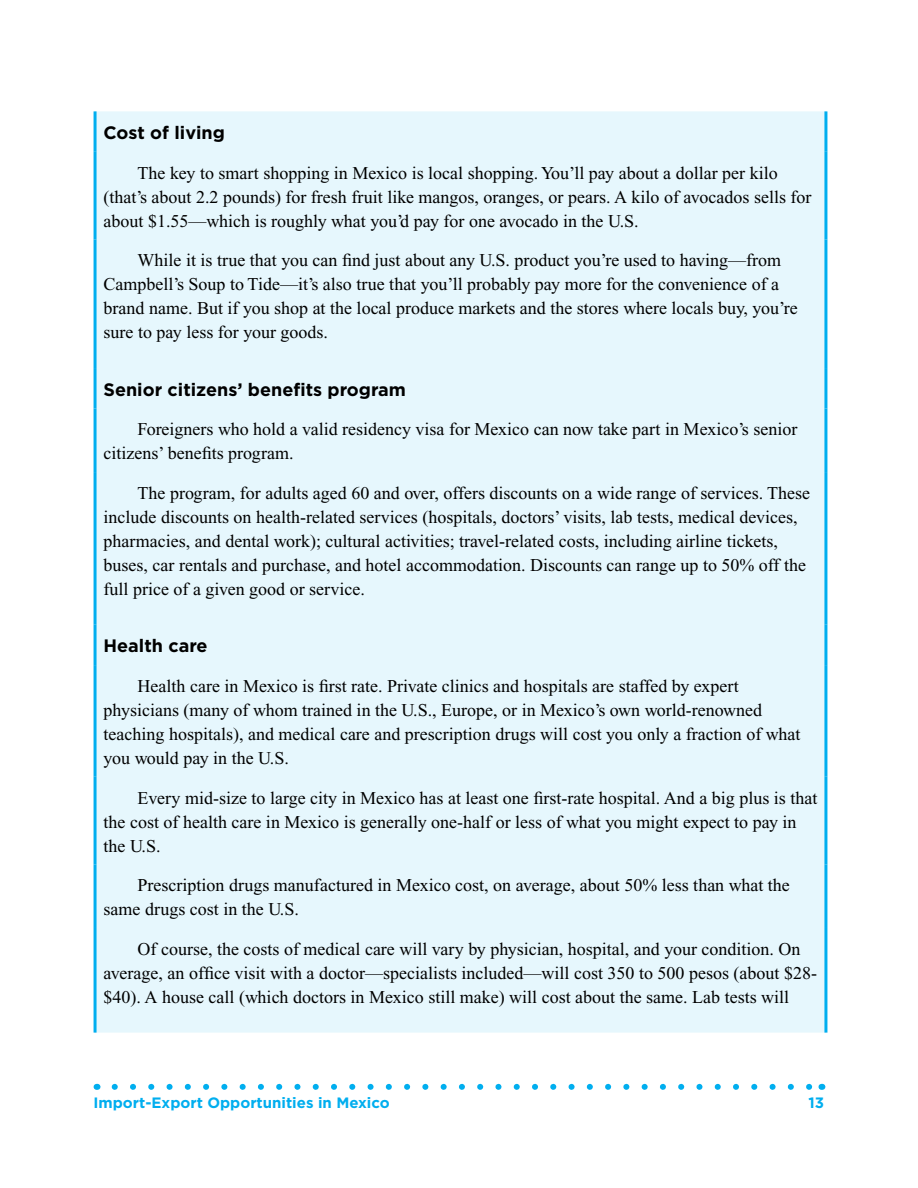
<style>
.page{position:relative;width:918px;height:1188px;background:#fff}
.page>*{position:absolute;margin:0;border:0;box-sizing:border-box;transform-origin:0 0}
.t1{font:18px/24px "Times New Roman";color:#000}
.B_subhead{font:700 18px "Gotham";color:#000}
.t2{font:700 15px "Gotham";color:#00aeef}
</style>
<div class="page">
<svg style="left:115px;top:1084px;width:697px;height:6px"></svg>
<div style="left:97px;top:111px;width:727px;height:922px;background:#e6f7fd"></div>
<hr style="left:94px;top:111px;width:3px;height:41px;background:#00aeef">
<hr style="left:824px;top:111px;width:3px;height:41px;background:#00aeef">
<hr style="left:94px;top:152px;width:3px;height:87px;background:#00aeef">
<hr style="left:824px;top:152px;width:3px;height:87px;background:#00aeef">
<hr style="left:94px;top:239px;width:3px;height:129px;background:#00aeef">
<hr style="left:824px;top:239px;width:3px;height:129px;background:#00aeef">
<hr style="left:94px;top:368px;width:3px;height:40px;background:#00aeef">
<hr style="left:824px;top:368px;width:3px;height:40px;background:#00aeef">
<hr style="left:94px;top:408px;width:3px;height:64px;background:#00aeef">
<hr style="left:824px;top:408px;width:3px;height:64px;background:#00aeef">
<hr style="left:94px;top:472px;width:3px;height:153px;background:#00aeef">
<hr style="left:824px;top:472px;width:3px;height:153px;background:#00aeef">
<hr style="left:94px;top:625px;width:3px;height:40px;background:#00aeef">
<hr style="left:824px;top:625px;width:3px;height:40px;background:#00aeef">
<hr style="left:94px;top:665px;width:3px;height:112px;background:#00aeef">
<hr style="left:824px;top:665px;width:3px;height:112px;background:#00aeef">
<hr style="left:94px;top:777px;width:3px;height:87px;background:#00aeef">
<hr style="left:824px;top:777px;width:3px;height:87px;background:#00aeef">
<hr style="left:94px;top:864px;width:3px;height:64px;background:#00aeef">
<hr style="left:824px;top:864px;width:3px;height:64px;background:#00aeef">
<hr style="left:94px;top:928px;width:3px;height:105px;background:#00aeef">
<hr style="left:824px;top:928px;width:3px;height:105px;background:#00aeef">
<p class="B_subhead" style="left:104px;top:122px;width:123px">Cost of living</p>
<p class="t1" style="left:104px;top:161px;width:710px;text-indent:34px">The key to smart shopping in Mexico is local shopping. You’ll pay about a dollar per kilo (that’s about 2.2 pounds) for fresh fruit like mangos, oranges, or pears. A kilo of avocados sells for about $1.55—which is roughly what you’d pay for one avocado in the U.S.</p>
<p class="t1" style="left:104px;top:248px;width:696px;text-indent:34px">While it is true that you can find just about any U.S. product you’re used to having—from Campbell’s Soup to Tide—it’s also true that you’ll probably pay more for the convenience of a brand name. But if you shop at the local produce markets and the stores where locals buy, you’re sure to pay less for your goods.</p>
<p class="B_subhead" style="left:104px;top:379px;width:304px">Senior citizens’ benefits program</p>
<p class="t1" style="left:104px;top:417px;width:695px;text-indent:34px">Foreigners who hold a valid residency visa for Mexico can now take part in Mexico’s senior citizens’ benefits program.</p>
<p class="t1" style="left:104px;top:481px;width:708px;text-indent:34px">The program, for adults aged 60 and over, offers discounts on a wide range of services. These include discounts on health-related services (hospitals, doctors’ visits, lab tests, medical devices, pharmacies, and dental work); cultural activities; travel-related costs, including airline tickets, buses, car rentals and purchase, and hotel accommodation. Discounts can range up to 50% off the full price of a given good or service.</p>
<p class="B_subhead" style="left:104px;top:636px;width:106px">Health care</p>
<p class="t1" style="left:104px;top:674px;width:699px;text-indent:34px">Health care in Mexico is first rate. Private clinics and hospitals are staffed by expert physicians (many of whom trained in the U.S., Europe, or in Mexico’s own world-renowned teaching hospitals), and medical care and prescription drugs will cost you only a fraction of what you would pay in the U.S.</p>
<p class="t1" style="left:104px;top:786px;width:715px;text-indent:34px">Every mid-size to large city in Mexico has at least one first-rate hospital. And a big plus is that the cost of health care in Mexico is generally one-half or less of what you might expect to pay in the U.S.</p>
<p class="t1" style="left:104px;top:873px;width:688px;text-indent:34px">Prescription drugs manufactured in Mexico cost, on average, about 50% less than what the same drugs cost in the U.S.</p>
<p class="t1" style="left:104px;top:937px;width:715px;text-indent:34px">Of course, the costs of medical care will vary by physician, hospital, and your condition. On average, an office visit with a doctor—specialists included—will cost 350 to 500 pesos (about $28- $40). A house call (which doctors in Mexico still make) will cost about the same. Lab tests will</p>
<p class="t2" style="left:94px;top:1094px;width:298px">Import-Export Opportunities in Mexico</p>
<p class="t2" style="left:808px;top:1094px;width:17px">13</p>
</div>
